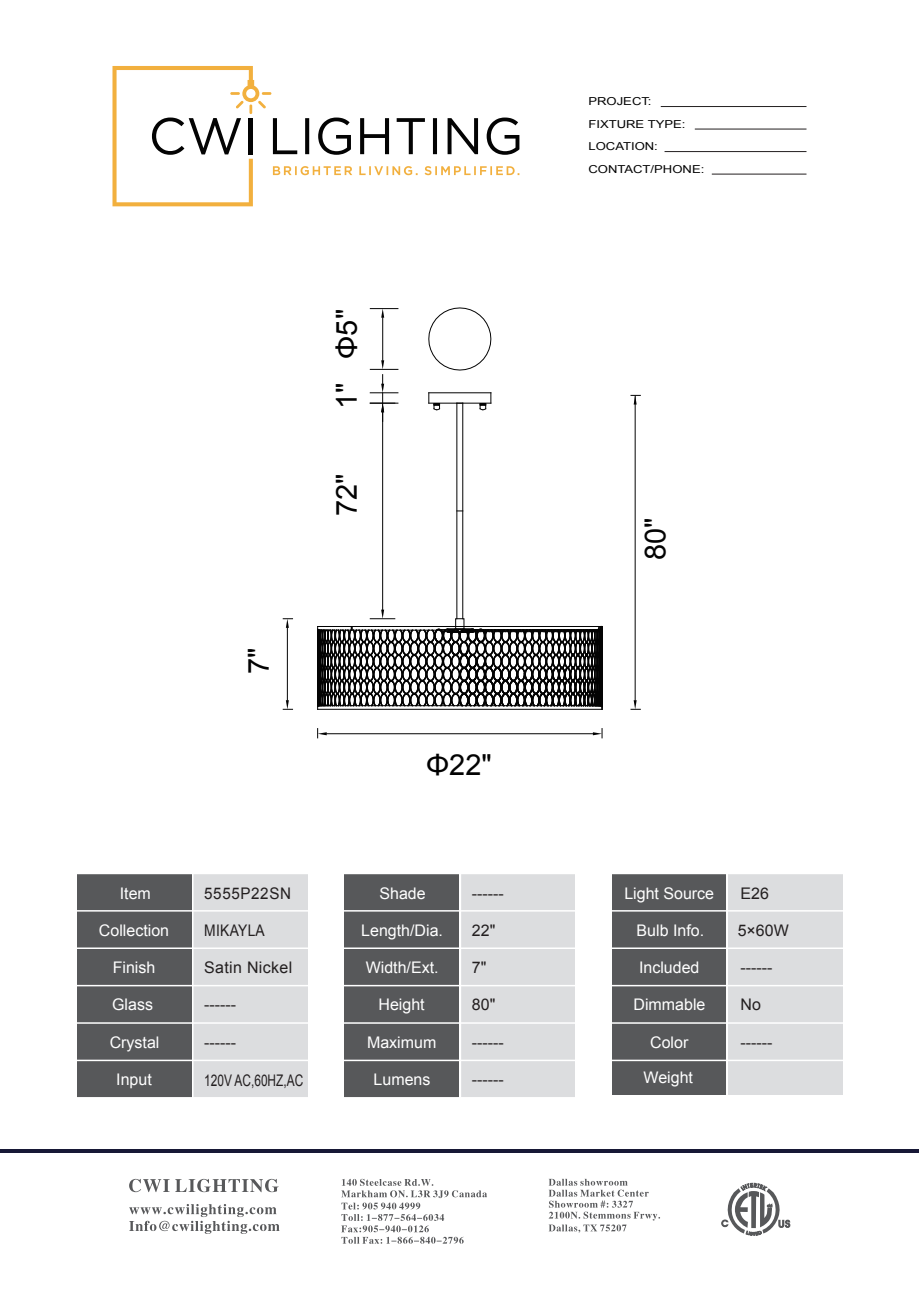
<style>
.page{position:relative;width:919px;height:1289px;background:#fff}
.page>*{position:absolute;margin:0;border:0;box-sizing:border-box;transform-origin:0 0}
.t1{font:28.95px "Arial";color:#030303}
.t2{font:16.05px "Arial";color:#fff}
.t3{font:16.05px "Arial";letter-spacing:.02em;color:#231f20}
.t4{font:16.05px "Arial";color:#231f20;scale:.74 1}
.t5{font:16.05px "Arial";letter-spacing:.04em;color:#231f20;scale:.95 1}
.t6{font:16.05px "Arial";letter-spacing:.02em;color:#231f20;scale:.87 1}
.t7{font:10.95px/22.4px "Arial";color:#030303;scale:1.19 1}
.s1{color:#000}
</style>
<div class="page">
<hr style="left:0;top:1149px;width:918px;height:4px;background:#171836">
<div style="left:611px;top:873px;width:115px;height:221px;background:#57585a"></div>
<div style="left:77px;top:873px;width:114px;height:224px;background:#57585a"></div>
<div style="left:344px;top:873px;width:115px;height:224px;background:#57585a"></div>
<div style="left:728px;top:873px;width:114px;height:221px;background:#dcdddf"></div>
<div style="left:193px;top:873px;width:115px;height:224px;background:#dcdddf"></div>
<div style="left:460px;top:873px;width:115px;height:224px;background:#dcdddf"></div>
<hr style="left:76px;top:872px;width:767px;height:2px;background:#fff">
<hr style="left:76px;top:910px;width:767px;height:1px;background:#fff">
<hr style="left:76px;top:947px;width:767px;height:2px;background:#fff">
<hr style="left:76px;top:984px;width:767px;height:2px;background:#fff">
<hr style="left:76px;top:1022px;width:767px;height:1px;background:#fff">
<hr style="left:76px;top:1059px;width:767px;height:2px;background:#fff">
<hr style="left:459px;top:857px;width:2px;height:240px;background:#fff">
<svg style="left:721px;top:1182px;width:69px;height:53px"></svg>
<svg style="left:341px;top:1178px;width:146px;height:65px"></svg>
<svg style="left:548px;top:1178px;width:112px;height:54px"></svg>
<svg style="left:129px;top:1178px;width:149px;height:14px"></svg>
<svg style="left:129px;top:1204px;width:150px;height:29px"></svg>
<svg style="left:428px;top:307px;width:63px;height:64px"></svg>
<hr style="left:462px;top:403px;width:1px;height:215px;background:#030303">
<hr style="left:456px;top:403px;width:1px;height:215px;background:#030303">
<hr style="left:429px;top:392px;width:62px;height:1px;background:#030303">
<hr style="left:429px;top:403px;width:62px;height:1px;background:#030303">
<svg style="left:428px;top:393px;width:12px;height:17px"></svg>
<hr style="left:382px;top:318px;width:1px;height:42px;background:#030303">
<svg style="left:370px;top:308px;width:28px;height:10px"></svg>
<hr style="left:382px;top:412px;width:1px;height:197px;background:#030303">
<svg style="left:370px;top:360px;width:28px;height:61px"></svg>
<svg style="left:317px;top:606px;width:286px;height:132px"></svg>
<hr style="left:287px;top:628px;width:1px;height:72px;background:#030303">
<svg style="left:283px;top:618px;width:9px;height:10px"></svg>
<svg style="left:283px;top:700px;width:9px;height:10px"></svg>
<hr style="left:634px;top:396px;width:1px;height:304px;background:#030303">
<svg style="left:631px;top:395px;width:9px;height:9px"></svg>
<svg style="left:631px;top:700px;width:9px;height:10px"></svg>
<svg style="left:479px;top:393px;width:12px;height:17px"></svg>
<hr style="left:660px;top:106px;width:146px;height:1px;background:#231f20">
<hr style="left:694px;top:129px;width:112px;height:1px;background:#231f20">
<hr style="left:664px;top:151px;width:142px;height:1px;background:#231f20">
<hr style="left:711px;top:174px;width:95px;height:1px;background:#231f20">
<svg style="left:112px;top:66px;width:407px;height:140px"></svg>
<h1 class="t1" style="left:328px;top:409px;width:101px;rotate:-90deg">1" <span class="s1">Φ5</span>"</h1>
<h1 class="t1" style="left:328px;top:516px;width:44px;rotate:-90deg">72"</h1>
<h1 class="t1" style="left:240px;top:674px;width:28px;rotate:-90deg">7"</h1>
<h1 class="t1" style="left:426px;top:745px;width:67px"><span class="s1">Φ</span>22"</h1>
<p class="t2" style="left:120px;top:882px;width:33px">Item</p>
<p class="t2" style="left:99px;top:920px;width:72px">Collection</p>
<p class="t2" style="left:113px;top:957px;width:44px">Finish</p>
<p class="t2" style="left:112px;top:994px;width:42px">Glass</p>
<p class="t2" style="left:110px;top:1031px;width:51px">Crystal</p>
<p class="t2" style="left:116px;top:1068px;width:37px">Input</p>
<p class="t5" style="left:204px;top:882px;width:93px">5555P22SN</p>
<p class="t2" style="left:379px;top:882px;width:48px">Shade</p>
<p class="t2" style="left:361px;top:920px;width:83px">Length/Dia.</p>
<p class="t2" style="left:365px;top:957px;width:74px">Width/Ext.</p>
<p class="t2" style="left:378px;top:994px;width:48px">Height</p>
<p class="t2" style="left:367px;top:1031px;width:71px">Maximum</p>
<p class="t3" style="left:472px;top:882px;width:33px">------</p>
<p class="t3" style="left:472px;top:920px;width:25px">22"</p>
<p class="t6" style="left:204px;top:920px;width:71px">MIKAYLA</p>
<p class="t3" style="left:204px;top:957px;width:89px">Satin Nickel</p>
<p class="t3" style="left:472px;top:957px;width:16px">7"</p>
<p class="t3" style="left:472px;top:994px;width:25px">80"</p>
<p class="t3" style="left:472px;top:1031px;width:33px">------</p>
<p class="t3" style="left:472px;top:1068px;width:33px">------</p>
<p class="t3" style="left:204px;top:994px;width:33px">------</p>
<p class="t3" style="left:204px;top:1031px;width:33px">------</p>
<p class="t4" style="left:204px;top:1069px;width:135px">120V AC,60HZ,AC</p>
<p class="t2" style="left:373px;top:1068px;width:58px">Lumens</p>
<p class="t7" style="left:588px;top:91px;width:99px">PROJECT:<br>FIXTURE TYPE:<br>LOCATION:<br>CONTACT/PHONE:</p>
<h1 class="t1" style="left:636px;top:560px;width:44px;rotate:-90deg">80"</h1>
<p class="t2" style="left:624px;top:882px;width:91px">Light Source</p>
<p class="t2" style="left:636px;top:920px;width:69px">Bulb Info.</p>
<p class="t2" style="left:639px;top:957px;width:62px">Included</p>
<p class="t2" style="left:633px;top:994px;width:73px">Dimmable</p>
<p class="t2" style="left:650px;top:1031px;width:40px">Color</p>
<p class="t2" style="left:643px;top:1066px;width:51px">Weight</p>
<p class="t3" style="left:740px;top:882px;width:30px">E26</p>
<p class="t3" style="left:737px;top:920px;width:53px">5×60W</p>
<p class="t3" style="left:740px;top:957px;width:33px">------</p>
<p class="t3" style="left:740px;top:994px;width:22px">No</p>
<p class="t3" style="left:740px;top:1031px;width:33px">------</p>
</div>
